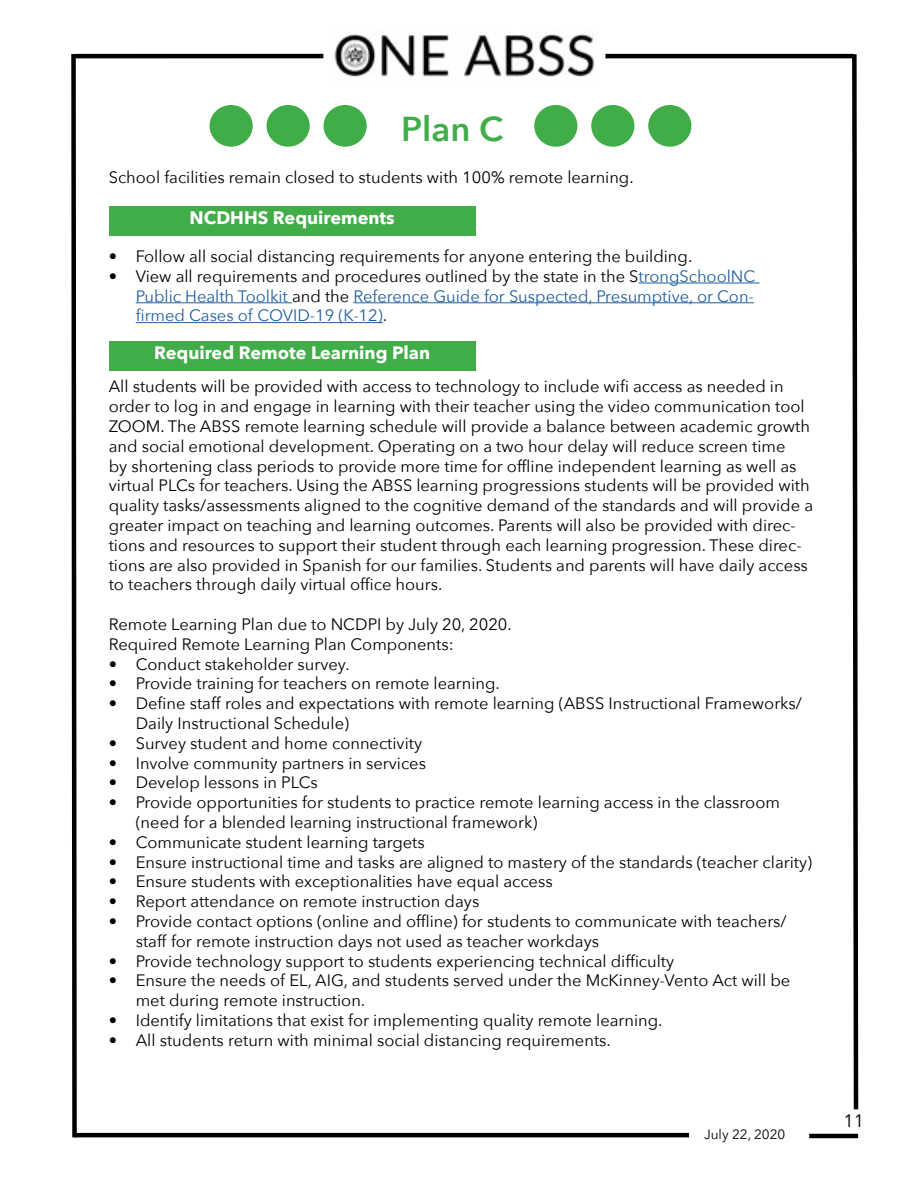
<style>
.page{position:relative;width:918px;height:1188px;background:#fff}
.page>*{position:absolute;margin:0;border:0;box-sizing:border-box;transform-origin:0 0}
.t1{font:600 34.5px "Avenir Next";color:#41ad49}
.t2{font:700 18px "Avenir Next";color:#fff}
.t3{font:18px "Avenir Next";color:#000}
.t4{font:16.5px/19.8px "Avenir Next";color:#000}
.t5{font:16.5px/19.8px "Avenir Next";color:#215e9e;text-align:justify}
.t6{font:13.5px "Avenir Next";color:#000}
.s1{color:#000}
</style>
<div class="page">
<svg style="left:71px;top:53px;width:8px;height:1085px"></svg>
<hr style="left:605px;top:54px;width:249px;height:4px;background:#000">
<hr style="left:75px;top:54px;width:248px;height:4px;background:#000">
<svg style="left:850px;top:53px;width:9px;height:1057px"></svg>
<img style="left:334px;top:33px;width:261px;height:44px">
<hr style="left:75px;top:1133px;width:614px;height:4px;background:#000">
<hr style="left:809px;top:1134px;width:49px;height:4px;background:#000">
<div style="left:210px;top:105px;width:43px;height:42px;background:#41ad49;border-radius:50%"></div>
<div style="left:267px;top:105px;width:43px;height:42px;background:#41ad49;border-radius:50%"></div>
<div style="left:324px;top:105px;width:43px;height:42px;background:#41ad49;border-radius:50%"></div>
<div style="left:534px;top:105px;width:43px;height:42px;background:#41ad49;border-radius:50%"></div>
<div style="left:591px;top:105px;width:43px;height:42px;background:#41ad49;border-radius:50%"></div>
<div style="left:648px;top:105px;width:43px;height:42px;background:#41ad49;border-radius:50%"></div>
<div style="left:109px;top:206px;width:367px;height:30px;background:#41ad49"></div>
<hr style="left:639px;top:283px;width:121px;height:1px;background:#215e9e">
<hr style="left:136px;top:302px;width:156px;height:1px;background:#215e9e">
<hr style="left:353px;top:302px;width:401px;height:1px;background:#215e9e">
<hr style="left:136px;top:322px;width:247px;height:1px;background:#215e9e">
<div style="left:109px;top:341px;width:367px;height:30px;background:#41ad49"></div>
<h1 class="t1" style="left:401px;top:99px;width:103px">Plan C</h1>
<p class="t4" style="left:109px;top:166px;width:526px">School facilities remain closed to students with 100% remote learning.</p>
<p class="t2" style="left:190px;top:202px;width:207px">NCDHHS Requirements</p>
<p class="t4" style="left:109px;top:246px;width:585px">• Follow all social distancing requirements for anyone entering the building.</p>
<p class="t5" style="left:136px;top:265px;width:621px;text-indent:-27px"><span class="s1">• View all requirements and procedures outlined by the state in the S</span>trongSchoolNC Public Health Toolkit <span class="s1">and the</span> Reference Guide for Suspected, Presumptive, or Con&shy;firmed Cases of COVID-19 (K-12)<span class="s1">.</span></p>
<p class="t2" style="left:154px;top:337px;width:277px">Required Remote Learning Plan</p>
<p class="t4" style="left:109px;top:376px;width:706px">All students will be provided with access to technology to include wifi access as needed in order to log in and engage in learning with their teacher using the video communication tool ZOOM. The ABSS remote learning schedule will provide a balance between academic growth and social emotional development. Operating on a two hour delay will reduce screen time<br>by shortening class periods to provide more time for offline independent learning as well as virtual PLCs for teachers. Using the ABSS learning progressions students will be provided with quality tasks/assessments aligned to the cognitive demand of the standards and will provide a greater impact on teaching and learning outcomes. Parents will also be provided with direc&shy;tions and resources to support their student through each learning progression. These direc&shy;tions are also provided in Spanish for our families. Students and parents will have daily access to teachers through daily virtual office hours.</p>
<p class="t4" style="left:109px;top:614px;width:405px">Remote Learning Plan due to NCDPI by July 20, 2020.<br>Required Remote Learning Plan Components:</p>
<p class="t4" style="left:109px;top:653px;width:242px">• Conduct stakeholder survey.</p>
<p class="t4" style="left:109px;top:673px;width:393px">• Provide training for teachers on remote learning.</p>
<p class="t4" style="left:136px;top:693px;width:668px;text-indent:-27px">• Define staff roles and expectations with remote learning (ABSS Instructional Frameworks/<br>Daily Instructional Schedule)</p>
<p class="t4" style="left:109px;top:732px;width:315px">• Survey student and home connectivity</p>
<p class="t4" style="left:109px;top:752px;width:319px">• Involve community partners in services</p>
<p class="t4" style="left:109px;top:772px;width:211px">• Develop lessons in PLCs</p>
<p class="t4" style="left:136px;top:792px;width:646px;text-indent:-27px">• Provide opportunities for students to practice remote learning access in the classroom (need for a blended learning instructional framework)</p>
<p class="t4" style="left:109px;top:831px;width:318px">• Communicate student learning targets</p>
<p class="t4" style="left:109px;top:851px;width:705px">• Ensure instructional time and tasks are aligned to mastery of the standards (teacher clarity)</p>
<p class="t4" style="left:109px;top:871px;width:446px">• Ensure students with exceptionalities have equal access</p>
<p class="t4" style="left:109px;top:891px;width:372px">• Report attendance on remote instruction days</p>
<p class="t4" style="left:136px;top:911px;width:653px;text-indent:-27px">• Provide contact options (online and offline) for students to communicate with teachers/ staff for remote instruction days not used as teacher workdays</p>
<p class="t4" style="left:109px;top:950px;width:567px">• Provide technology support to students experiencing technical difficulty</p>
<p class="t4" style="left:136px;top:970px;width:656px;text-indent:-27px">• Ensure the needs of EL, AIG, and students served under the McKinney-Vento Act will be met during remote instruction.</p>
<p class="t4" style="left:109px;top:1010px;width:555px">• Identify limitations that exist for implementing quality remote learning.</p>
<p class="t4" style="left:109px;top:1029px;width:504px">• All students return with minimal social distancing requirements.</p>
<p class="t6" style="left:704px;top:1123px;width:83px">July 22, 2020</p>
<p class="t3" style="left:843px;top:1106px;width:22px">11</p>
</div>
